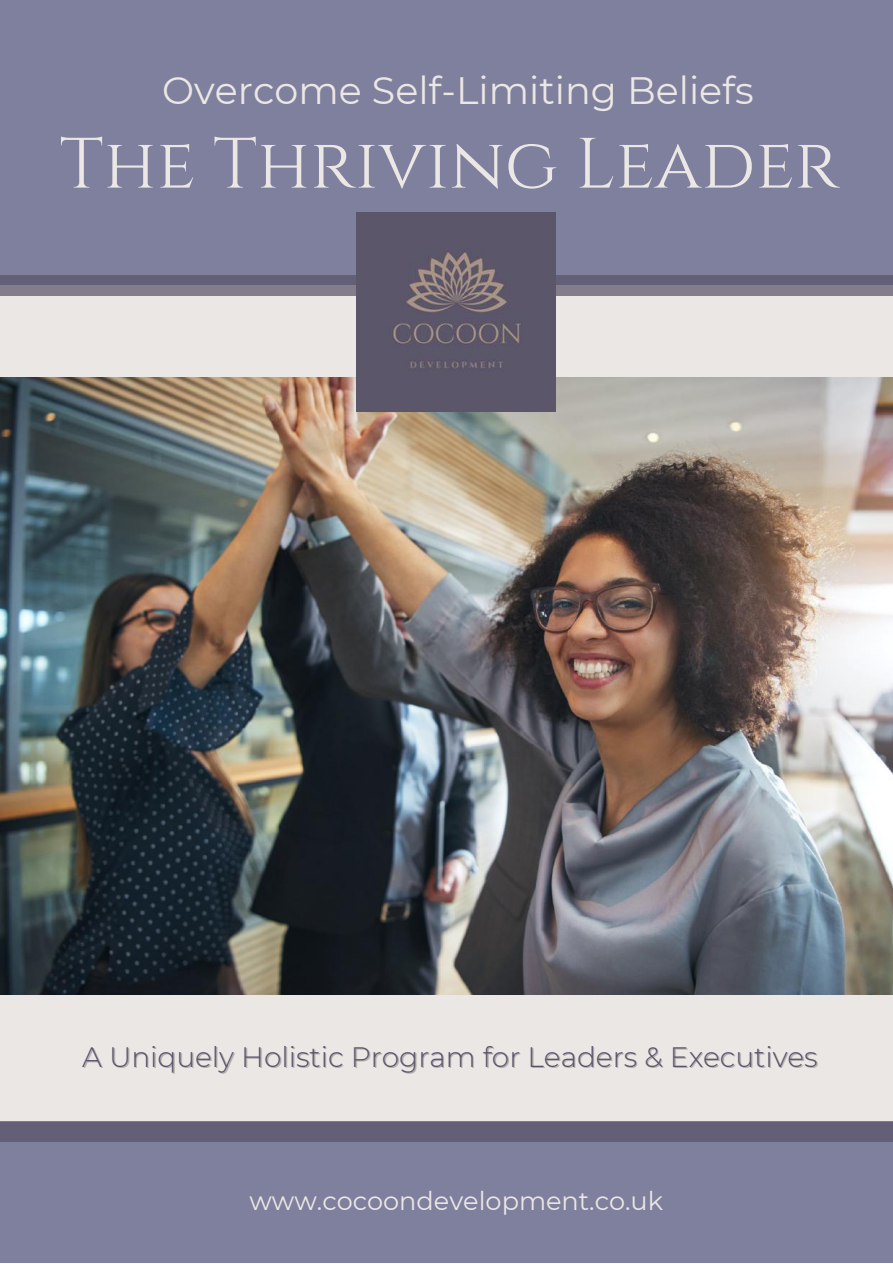
<style>
.page{position:relative;width:893px;height:1264px;background:#fff}
.page>*{position:absolute;margin:0;border:0;box-sizing:border-box;transform-origin:0 0}
.t1{font:71.1px "Cinzel";color:#ebe7e5}
.t2{font:38.1px "Montserrat";color:#ebe7e5}
.t3{font:300 28.05px "Montserrat";color:#595368}
.t4{font:25.5px "Montserrat";color:#ebe7e5}
</style>
<div class="page">
<div style="left:0;top:0;width:892px;height:1262px;background:#7e809d"></div>
<div style="left:0;top:285px;width:892px;height:836px;background:#ebe7e5"></div>
<img style="left:0;top:377px;width:892px;height:617px">
<div style="left:0;top:1121px;width:892px;height:20px;background:#635f76"></div>
<div style="left:0;top:275px;width:892px;height:20px;background:linear-gradient(to bottom,#5a5770,#898290)"></div>
<img style="left:357px;top:212px;width:199px;height:199px">
<h2 class="t2" style="left:162px;top:67px;width:593px">Overcome Self-Limiting Beliefs</h2>
<h1 class="t1" style="left:60px;top:118px;width:780px">The Thriving Leader</h1>
<p class="t3" style="left:82px;top:1039px;width:737px">A Uniquely Holistic Program for Leaders &amp; Executives</p>
<p class="t4" style="left:249px;top:1185px;width:415px">www.cocoondevelopment.co.uk</p>
</div>
